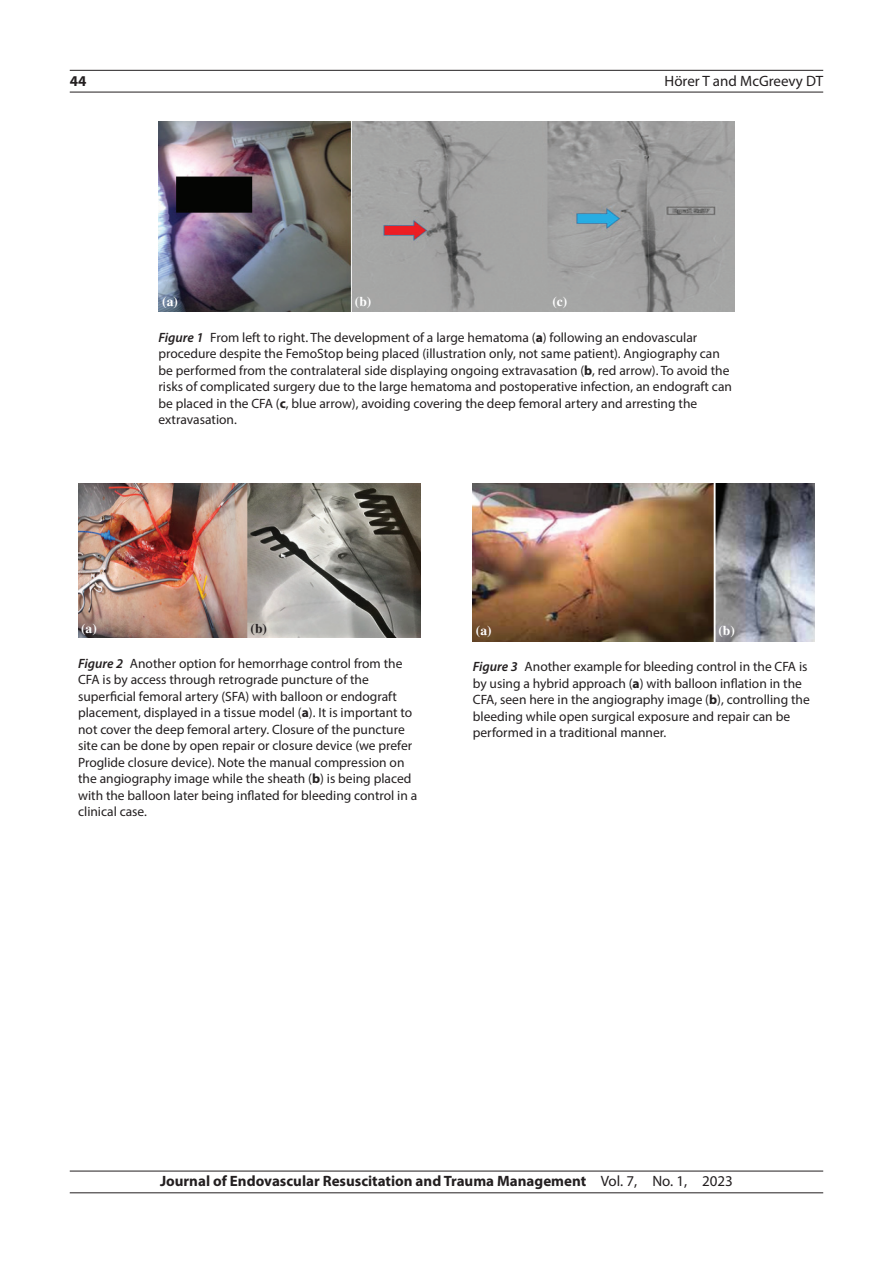
<style>
.page{position:relative;width:893px;height:1263px;background:#fff}
.page>*{position:absolute;margin:0;border:0;box-sizing:border-box;transform-origin:0 0}
.t1{font:700 15px "Myriad Pro";color:#231f20}
.t2{font:15px "Myriad Pro";color:#231f20}
.FCAP{font:13.5px/16.5px "Myriad Pro";color:#231f20}
.t3{font:700 13.5px "Times";color:#fff}
.t4{font:700 13.5px "Times";color:#231f20}
.s1{font-weight:600;font-style:italic}
.s2{font-weight:700}
.s3{font-weight:400}
</style>
<div class="page">
<img style="left:158px;top:122px;width:576px;height:190px">
<img style="left:78px;top:484px;width:342px;height:154px">
<img style="left:473px;top:484px;width:342px;height:157px">
<hr style="left:70px;top:1171px;width:753px;height:1px;background:#231f20">
<hr style="left:70px;top:1192px;width:753px;height:1px;background:#231f20">
<hr style="left:70px;top:70px;width:753px;height:1px;background:#231f20">
<hr style="left:70px;top:92px;width:753px;height:1px;background:#231f20">
<p class="t1" style="left:70px;top:71px;width:18px">44</p>
<p class="t2" style="left:665px;top:71px;width:160px">Hörer T and McGreevy DT</p>
<p class="t3" style="left:162px;top:293px;width:17px">(a)</p>
<p class="t3" style="left:355px;top:293px;width:18px">(b)</p>
<p class="t3" style="left:552px;top:293px;width:16px">(c)</p>
<p class="FCAP" style="left:158px;top:329px;width:575px"><span class="s1">Figure 1</span> From left to right. The development of a large hematoma (<span class="s2">a</span>) following an endovascular procedure despite the FemoStop being placed (illustration only, not same patient). Angiography can be performed from the contralateral side displaying ongoing extravasation (<span class="s2">b</span>, red arrow). To avoid the risks of complicated surgery due to the large hematoma and postoperative infection, an endograft can be placed in the CFA (<span class="s2">c</span>, blue arrow), avoiding covering the deep femoral artery and arresting the extravasation.</p>
<p class="t3" style="left:81px;top:621px;width:17px">(a)</p>
<p class="t4" style="left:251px;top:621px;width:18px">(b)</p>
<p class="FCAP" style="left:78px;top:655px;width:341px"><span class="s1">Figure 2</span> Another option for hemorrhage control from the CFA is by access through retrograde puncture of the superficial femoral artery (SFA) with balloon or endograft placement, displayed in a tissue model (<span class="s2">a</span>). It is important to not cover the deep femoral artery. Closure of the puncture site can be done by open repair or closure device (we prefer Proglide closure device). Note the manual compression on the angiography image while the sheath (<span class="s2">b</span>) is being placed with the balloon later being inflated for bleeding control in a clinical case.</p>
<p class="t3" style="left:476px;top:623px;width:17px">(a)</p>
<p class="t3" style="left:718px;top:622px;width:18px">(b)</p>
<p class="FCAP" style="left:473px;top:658px;width:338px"><span class="s1">Figure 3</span> Another example for bleeding control in the CFA is by using a hybrid approach (<span class="s2">a</span>) with balloon inflation in the CFA, seen here in the angiography image (<span class="s2">b</span>), controlling the bleeding while open surgical exposure and repair can be performed in a traditional manner.</p>
<p class="t1" style="left:160px;top:1171px;width:574px">Journal of Endovascular Resuscitation and Trauma Management <span class="s3">Vol. 7, No. 1, 2023</span></p>
</div>
